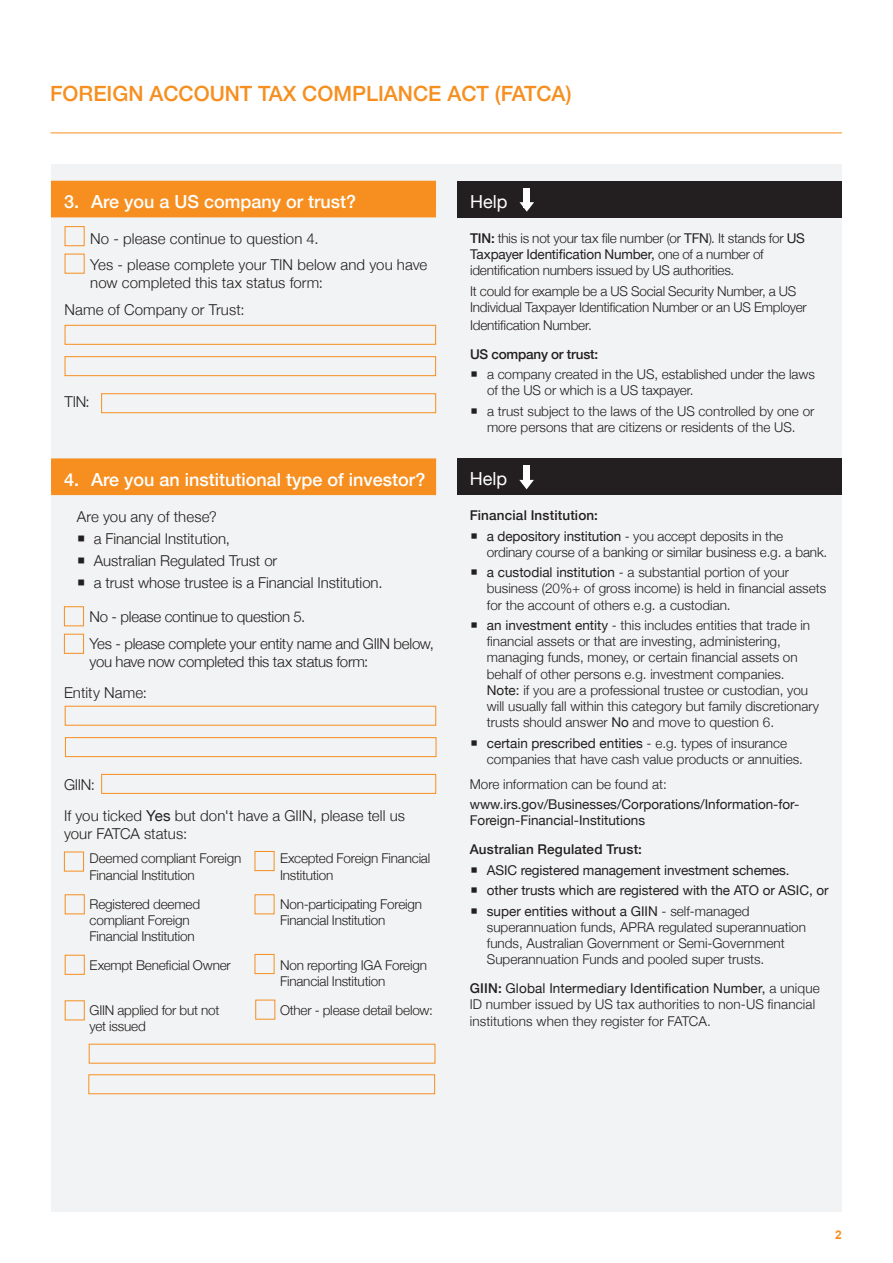
<style>
.page{position:relative;width:893px;height:1263px;background:#fff}
.page>*{position:absolute;margin:0;border:0;box-sizing:border-box;transform-origin:0 0}
.Sub_head_-_align_lef{font:500 21px "Helvetica Neue";color:#f68f20}
.t1{font:500 18px "Helvetica Neue";color:#fff}
.t2{font:18px "Helvetica Neue";color:#fff}
.Sub_sub_heads_1_1__1{font:300 15px/18px "Helvetica Neue";letter-spacing:-.005em;color:#231f20}
.Sub_sub_heads_1_1__1-2{font:300 13.5px/16.2px "Helvetica Neue";color:#231f20}
.App_form_bullets{font:13.5px/16.2px "Helvetica Neue";letter-spacing:-.005em;color:#231f20}
.Sub_sub_heads_1_1__1-3{font:500 13.5px "Helvetica Neue";letter-spacing:.01em;color:#231f20}
.App_form_bullets-2{font:300 13.5px "Helvetica Neue";color:#231f20}
.Sub_sub_heads_1_1__1-4{font:500 13.5px "Helvetica Neue";letter-spacing:-.015em;color:#231f20}
.t3{font:700 12px "Arial";color:#f68f20}
.s1{font-weight:500}
.s2{font-weight:400}
</style>
<div class="page">
<hr style="left:50px;top:133px;width:792px;height:1px;background:#f68f20">
<div style="left:52px;top:164px;width:790px;height:1048px;background:#f2f3f4"></div>
<div style="left:52px;top:181px;width:383px;height:36px;background:#f68f20"></div>
<hr style="left:51px;top:182px;width:1px;height:34px;background:#f68f20">
<hr style="left:51px;top:181px;width:385px;height:1px;background:#f68f20">
<hr style="left:434px;top:182px;width:2px;height:34px;background:#f68f20">
<hr style="left:51px;top:216px;width:385px;height:1px;background:#f68f20">
<div style="left:65px;top:226px;width:20px;height:20px;border:1px solid #f68f20"></div>
<div style="left:65px;top:325px;width:371px;height:20px;border:1px solid #f68f20"></div>
<div style="left:65px;top:356px;width:371px;height:20px;border:1px solid #f68f20"></div>
<div style="left:101px;top:393px;width:335px;height:20px;border:1px solid #f68f20"></div>
<div style="left:457px;top:181px;width:385px;height:36px;background:#231f20"></div>
<div style="left:524px;top:188px;width:6px;height:19px;background:#fff"></div>
<svg style="left:519px;top:202px;width:15px;height:10px"></svg>
<div style="left:457px;top:458px;width:385px;height:37px;background:#231f20"></div>
<div style="left:523px;top:466px;width:7px;height:19px;background:#fff"></div>
<svg style="left:519px;top:480px;width:15px;height:9px"></svg>
<div style="left:52px;top:459px;width:383px;height:35px;background:#f68f20"></div>
<hr style="left:51px;top:460px;width:2px;height:34px;background:#f68f20">
<hr style="left:51px;top:458px;width:385px;height:2px;background:#f68f20">
<hr style="left:435px;top:460px;width:1px;height:34px;background:#f68f20">
<hr style="left:51px;top:494px;width:385px;height:1px;background:#f68f20">
<div style="left:64px;top:606px;width:20px;height:20px;border:1px solid #f68f20"></div>
<div style="left:64px;top:634px;width:20px;height:20px;border:1px solid #f68f20"></div>
<div style="left:65px;top:706px;width:371px;height:20px;border:1px solid #f68f20"></div>
<div style="left:101px;top:774px;width:335px;height:20px;border:1px solid #f68f20"></div>
<div style="left:64px;top:852px;width:20px;height:19px;border:1px solid #f68f20"></div>
<div style="left:255px;top:851px;width:19px;height:20px;border:1px solid #f68f20"></div>
<div style="left:65px;top:894px;width:20px;height:20px;border:1px solid #f68f20"></div>
<div style="left:255px;top:894px;width:19px;height:20px;border:1px solid #f68f20"></div>
<div style="left:65px;top:955px;width:20px;height:20px;border:1px solid #f68f20"></div>
<div style="left:255px;top:954px;width:19px;height:20px;border:1px solid #f68f20"></div>
<div style="left:255px;top:1000px;width:20px;height:19px;border:1px solid #f68f20"></div>
<div style="left:65px;top:737px;width:371px;height:20px;border:1px solid #f68f20"></div>
<div style="left:88px;top:1074px;width:347px;height:20px;border:1px solid #f68f20"></div>
<p class="Sub_head_-_align_lef" style="left:50px;top:77px;width:523px">FOREIGN ACCOUNT TAX COMPLIANCE ACT (FATCA)</p>
<p class="t1" style="left:64px;top:187px;width:294px">3. Are you a US company or trust?</p>
<p class="Sub_sub_heads_1_1__1" style="left:90px;top:229px;width:230px">No - please continue to question 4.</p>
<p class="Sub_sub_heads_1_1__1" style="left:90px;top:255px;width:339px">Yes - please complete your TIN below and you have now completed this tax status form:</p>
<p class="Sub_sub_heads_1_1__1" style="left:65px;top:300px;width:182px">Name of Company or Trust:</p>
<p class="Sub_sub_heads_1_1__1" style="left:65px;top:392px;width:27px">TIN:</p>
<p class="t2" style="left:470px;top:188px;width:39px">Help</p>
<p class="Sub_sub_heads_1_1__1-2" style="left:470px;top:229px;width:336px"><span class="s1">TIN:</span> this is not your tax file number (or <span class="s2">TFN</span>). It stands for <span class="s2">US<br>Taxpayer Identification Number,</span> one of a number of identification numbers issued by US authorities.</p>
<p class="Sub_sub_heads_1_1__1-2" style="left:470px;top:282px;width:338px">It could for example be a US Social Security Number, a US<br>Individual Taxpayer Identification Number or an US Employer</p>
<p class="Sub_sub_heads_1_1__1-2" style="left:470px;top:316px;width:123px">Identification Number.</p>
<p class="Sub_sub_heads_1_1__1-4" style="left:470px;top:343px;width:130px">US company or trust:</p>
<p class="Sub_sub_heads_1_1__1-2" style="left:487px;top:365px;width:329px">a company created in the US, established under the laws of the US or which is a US taxpayer.</p>
<p class="Sub_sub_heads_1_1__1-2" style="left:487px;top:402px;width:329px">a trust subject to the laws of the US controlled by one or more persons that are citizens or residents of the US.</p>
<p class="t1" style="left:64px;top:465px;width:363px">4. Are you an institutional type of investor?</p>
<p class="t2" style="left:470px;top:466px;width:39px">Help</p>
<p class="Sub_sub_heads_1_1__1" style="left:77px;top:506px;width:142px">Are you any of these?</p>
<p class="Sub_sub_heads_1_1__1" style="left:94px;top:528px;width:138px">a Financial Institution,</p>
<p class="Sub_sub_heads_1_1__1" style="left:94px;top:551px;width:185px">Australian Regulated Trust or</p>
<p class="Sub_sub_heads_1_1__1" style="left:94px;top:573px;width:290px">a trust whose trustee is a Financial Institution.</p>
<p class="Sub_sub_heads_1_1__1" style="left:90px;top:607px;width:217px">No - please continue to question 5.</p>
<p class="Sub_sub_heads_1_1__1" style="left:90px;top:633px;width:346px">Yes - please complete your entity name and GIIN below, you have now completed this tax status form:</p>
<p class="Sub_sub_heads_1_1__1" style="left:64px;top:682px;width:84px">Entity Name:</p>
<p class="Sub_sub_heads_1_1__1-3" style="left:470px;top:504px;width:130px">Financial Institution:</p>
<p class="Sub_sub_heads_1_1__1-2" style="left:487px;top:527px;width:342px"><span class="s2">a depository institution</span> - you accept deposits in the ordinary course of a banking or similar business e.g. a bank.</p>
<p class="Sub_sub_heads_1_1__1-2" style="left:487px;top:563px;width:341px"><span class="s2">a custodial institution</span> - a substantial portion of your business (20%+ of gross income) is held in financial assets for the account of others e.g. a custodian.</p>
<p class="Sub_sub_heads_1_1__1-2" style="left:487px;top:616px;width:334px"><span class="s2">an investment entity</span> - this includes entities that trade in financial assets or that are investing, administering, managing funds, money, or certain financial assets on behalf of other persons e.g. investment companies.<br><span class="s2">Note:</span> if you are a professional trustee or custodian, you will usually fall within this category but family discretionary trusts should answer <span class="s2">No</span> and move to question 6.</p>
<p class="Sub_sub_heads_1_1__1-2" style="left:487px;top:734px;width:318px"><span class="s2">certain prescribed entities</span> - e.g. types of insurance companies that have cash value products or annuities.</p>
<p class="App_form_bullets-2" style="left:470px;top:773px;width:198px">More information can be found at:</p>
<p class="App_form_bullets" style="left:470px;top:797px;width:331px">www.irs.gov/Businesses/Corporations/Information-for-<br>Foreign-Financial-Institutions</p>
<p class="Sub_sub_heads_1_1__1-3" style="left:470px;top:838px;width:174px">Australian Regulated Trust:</p>
<p class="App_form_bullets" style="left:487px;top:862px;width:304px">ASIC registered management investment schemes.</p>
<p class="App_form_bullets" style="left:487px;top:883px;width:343px">other trusts which are registered with the ATO or ASIC, or</p>
<p class="Sub_sub_heads_1_1__1-2" style="left:487px;top:902px;width:321px"><span class="s2">super entities without a GIIN</span> - self-managed superannuation funds, APRA regulated superannuation funds, Australian Government or Semi-Government Superannuation Funds and pooled super trusts.</p>
<p class="Sub_sub_heads_1_1__1-2" style="left:470px;top:979px;width:351px"><span class="s1">GIIN:</span> <span class="s2">Global Intermediary Identification Number,</span> a unique<br>ID number issued by US tax authorities to non-US financial institutions when they register for FATCA.</p>
<p class="Sub_sub_heads_1_1__1" style="left:64px;top:774px;width:32px">GIIN:</p>
<p class="Sub_sub_heads_1_1__1" style="left:64px;top:805px;width:343px">If you ticked <span class="s2">Yes</span> but don't have a GIIN, please tell us your FATCA status:</p>
<p class="Sub_sub_heads_1_1__1-2" style="left:90px;top:849px;width:153px">Deemed compliant Foreign</p>
<p class="Sub_sub_heads_1_1__1-2" style="left:280px;top:849px;width:152px">Excepted Foreign Financial</p>
<p class="Sub_sub_heads_1_1__1-2" style="left:90px;top:866px;width:107px">Financial Institution</p>
<p class="Sub_sub_heads_1_1__1-2" style="left:280px;top:866px;width:55px">Institution</p>
<p class="Sub_sub_heads_1_1__1-2" style="left:90px;top:895px;width:112px">Registered deemed</p>
<p class="Sub_sub_heads_1_1__1-2" style="left:280px;top:895px;width:144px">Non-participating Foreign</p>
<p class="Sub_sub_heads_1_1__1-2" style="left:90px;top:911px;width:102px">compliant Foreign</p>
<p class="Sub_sub_heads_1_1__1-2" style="left:280px;top:911px;width:107px">Financial Institution</p>
<p class="Sub_sub_heads_1_1__1-2" style="left:90px;top:927px;width:107px">Financial Institution</p>
<p class="Sub_sub_heads_1_1__1-2" style="left:90px;top:956px;width:143px">Exempt Beneficial Owner</p>
<p class="Sub_sub_heads_1_1__1-2" style="left:280px;top:956px;width:149px">Non reporting IGA Foreign<br>Financial Institution</p>
<p class="Sub_sub_heads_1_1__1-2" style="left:90px;top:1001px;width:131px">GIIN applied for but not</p>
<p class="Sub_sub_heads_1_1__1-2" style="left:280px;top:1001px;width:154px">Other - please detail below:</p>
<p class="Sub_sub_heads_1_1__1-2" style="left:90px;top:1017px;width:58px">yet issued</p>
<p class="t3" style="left:835px;top:1227px;width:8px">2</p>
</div>
